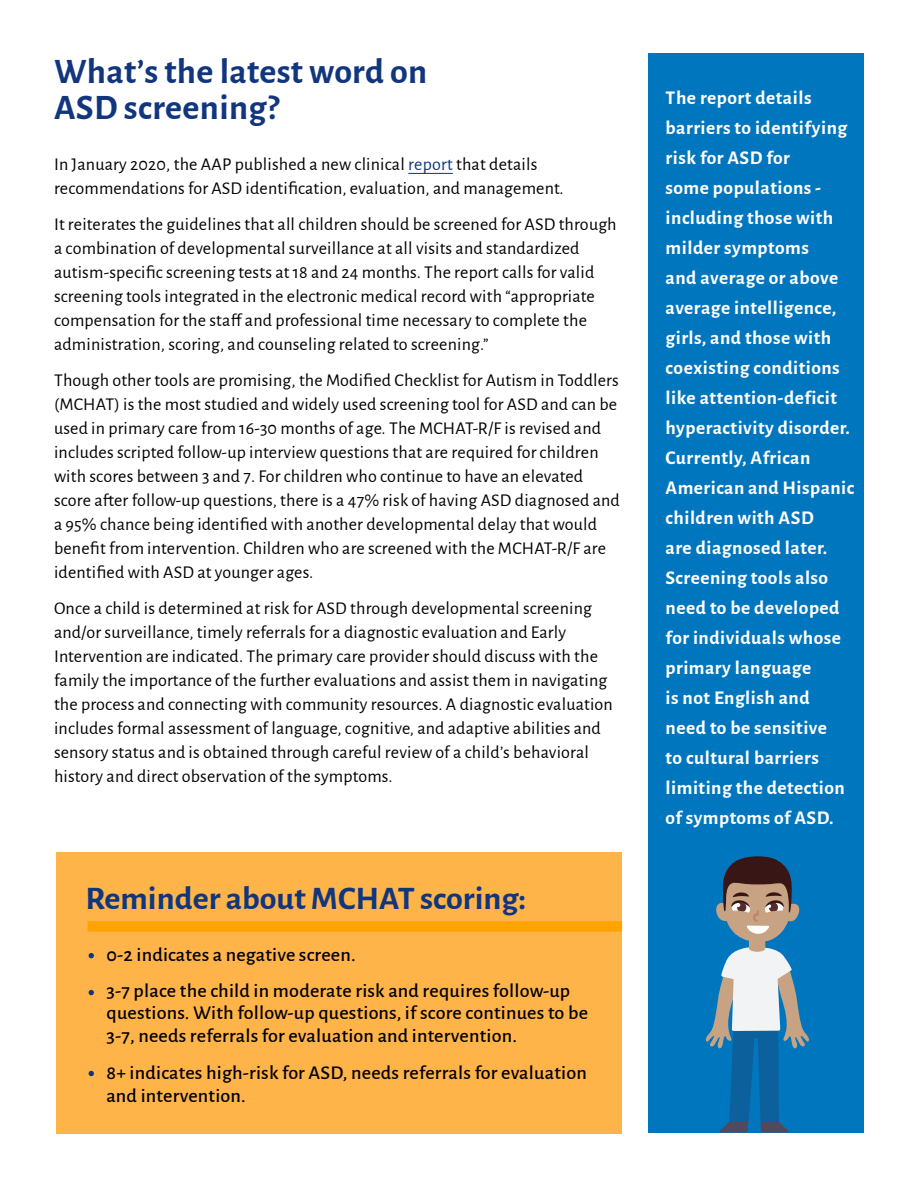
<style>
.page{position:relative;width:918px;height:1188px;background:#fff}
.page>*{position:absolute;margin:0;border:0;box-sizing:border-box;transform-origin:0 0}
.t1{font:700 36px/36px "Alegreya Sans";letter-spacing:.01em;color:#11367e}
.t2{font:700 33px "Alegreya Sans";color:#11367e}
.t3{font:700 19.5px/30px "Alegreya Sans";letter-spacing:.025em;color:#fff}
.t4{font:500 19.5px/22.5px "Alegreya Sans";letter-spacing:.01em;color:#020000}
.t5{font:18px/24px "Alegreya Sans";letter-spacing:.01em;color:#020000}
.s1{color:#11367e}
</style>
<div class="page">
<div style="left:648px;top:53px;width:216px;height:1080px;background:#0076be"></div>
<div style="left:56px;top:852px;width:566px;height:282px;background:#ffb44a"></div>
<svg style="left:89px;top:1071px;width:5px;height:5px"></svg>
<svg style="left:89px;top:953px;width:5px;height:5px"></svg>
<svg style="left:89px;top:990px;width:5px;height:5px"></svg>
<svg style="left:706px;top:856px;width:103px;height:277px"></svg>
<div style="left:87px;top:921px;width:535px;height:11px;background:#ffa300"></div>
<hr style="left:408px;top:173px;width:45px;height:1px;background:#11367e">
<p class="t1" style="left:54px;top:51px;width:375px">What’s the latest word on<br>ASD screening?</p>
<p class="t5" style="left:54px;top:151px;width:511px">In January 2020, the AAP published a new clinical <span class="s1">report</span> that details recommendations for ASD identification, evaluation, and management.</p>
<p class="t5" style="left:54px;top:211px;width:564px">It reiterates the guidelines that all children should be screened for ASD through a combination of developmental surveillance at all visits and standardized autism-specific screening tests at 18 and 24 months. The report calls for valid screening tools integrated in the electronic medical record with “appropriate compensation for the staff and professional time necessary to complete the administration, scoring, and counseling related to screening.”</p>
<p class="t5" style="left:54px;top:367px;width:567px">Though other tools are promising, the Modified Checklist for Autism in Toddlers (MCHAT) is the most studied and widely used screening tool for ASD and can be used in primary care from 16-30 months of age. The MCHAT-R/F is revised and includes scripted follow-up interview questions that are required for children with scores between 3 and 7. For children who continue to have an elevated score after follow-up questions, there is a 47% risk of having ASD diagnosed and a 95% chance being identified with another developmental delay that would benefit from intervention. Children who are screened with the MCHAT-R/F are identified with ASD at younger ages.</p>
<p class="t5" style="left:54px;top:595px;width:560px">Once a child is determined at risk for ASD through developmental screening and/or surveillance, timely referrals for a diagnostic evaluation and Early Intervention are indicated. The primary care provider should discuss with the family the importance of the further evaluations and assist them in navigating the process and connecting with community resources. A diagnostic evaluation includes formal assessment of language, cognitive, and adaptive abilities and sensory status and is obtained through careful review of a child’s behavioral history and direct observation of the symptoms.</p>
<p class="t2" style="left:86px;top:874px;width:442px">Reminder about MCHAT scoring:</p>
<p class="t4" style="left:106px;top:942px;width:251px">0-2 indicates a negative screen.</p>
<p class="t4" style="left:106px;top:978px;width:483px">3-7 place the child in moderate risk and requires follow-up questions. With follow-up questions, if score continues to be<br>3-7, needs referrals for evaluation and intervention.</p>
<p class="t4" style="left:106px;top:1061px;width:482px">8+ indicates high-risk for ASD, needs referrals for evaluation and intervention.</p>
<p class="t3" style="left:666px;top:81px;width:190px">The report details barriers to identifying risk for ASD for<br>some populations - including those with milder symptoms<br>and average or above average intelligence, girls, and those with coexisting conditions like attention-deficit hyperactivity disorder.<br>Currently, African<br>American and Hispanic children with ASD<br>are diagnosed later.<br>Screening tools also need to be developed for individuals whose primary language<br>is not English and need to be sensitive<br>to cultural barriers limiting the detection of symptoms of ASD.</p>
</div>
